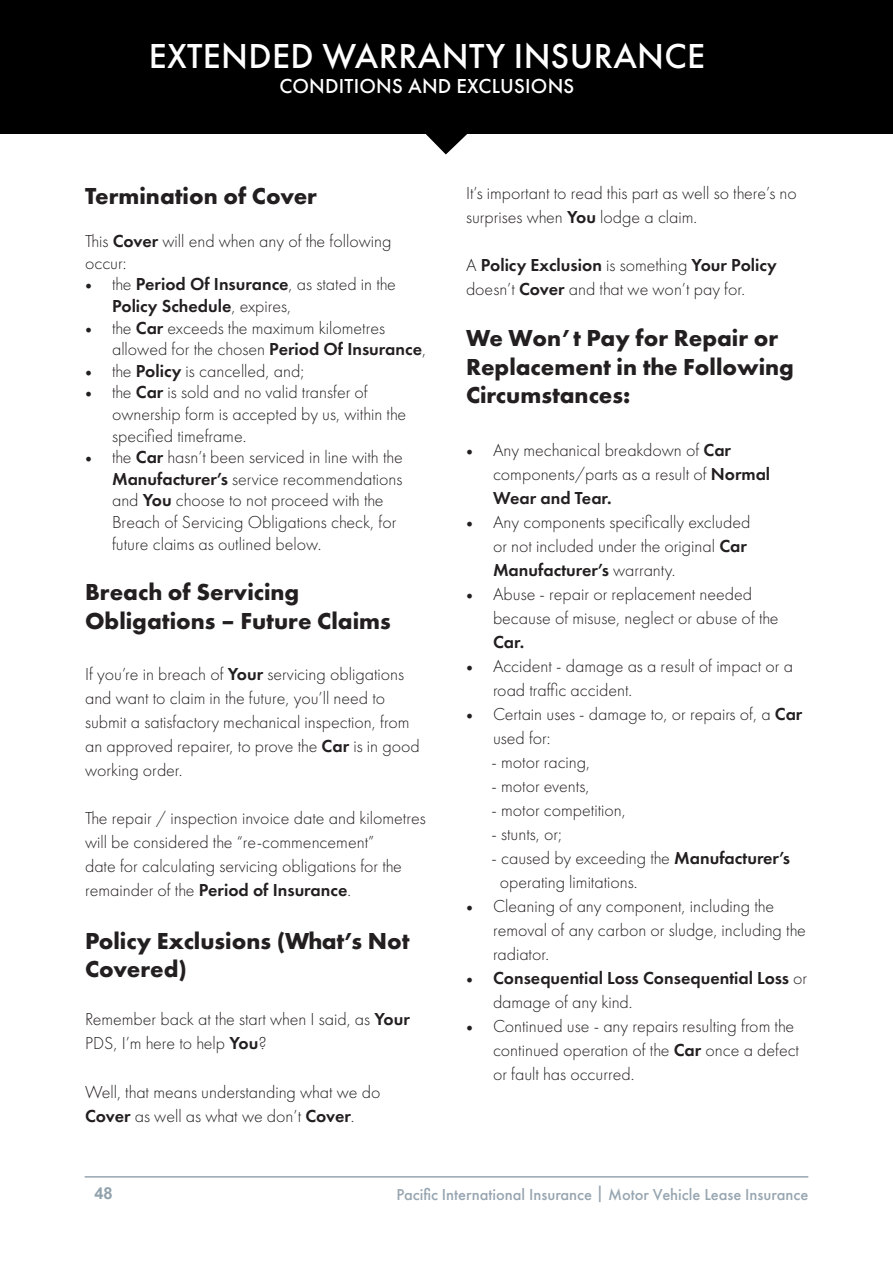
<style>
.page{position:relative;width:893px;height:1263px;background:#fff}
.page>*{position:absolute;margin:0;border:0;box-sizing:border-box;transform-origin:0 0}
.Chapter_Heading{font:500 36px "Futura PT";letter-spacing:.01em;color:#fff}
.t1{font:700 24px/28.8px "Futura PT";color:#231f20}
.Chapter_Heading-2{font:500 21px "Futura PT";letter-spacing:.01em;color:#fff}
.t2{font:300 18px/24px "Futura PT";color:#231f20}
.t3{font:600 18px/21.6px "Futura PT";color:#231f20}
.t4{font:500 16.5px "Futura PT";color:#98a6b1}
.t5{font:700 16.5px "Arial";color:#91a2ac}
.s1{font-weight:600}
.s2{font-family:"Minion Pro";font-weight:400}
.s3{font-weight:300}
</style>
<div class="page">
<hr style="left:85px;top:1176px;width:723px;height:1px;background:#97a5b0">
<div style="left:0;top:0;width:892px;height:133px;background:#000"></div>
<svg style="left:425px;top:133px;width:43px;height:21px"></svg>
<p class="Chapter_Heading" style="left:149px;top:34px;width:558px">EXTENDED WARRANTY INSURANCE</p>
<p class="Chapter_Heading-2" style="left:280px;top:73px;width:296px">CONDITIONS AND EXCLUSIONS</p>
<p class="t1" style="left:85px;top:181px;width:234px">Termination of Cover</p>
<p class="t2" style="left:85px;top:231px;width:308px;line-height:21.6px">This <span class="s1">Cover</span> will end when any of the following occur:</p>
<p class="t3" style="left:112px;top:273px;width:285px;text-indent:-27px"><span class="s2">•</span> <span class="s3">the</span> Period Of Insurance<span class="s3">, as stated in the<br></span>Policy Schedule<span class="s3">, expires,</span></p>
<p class="t2" style="left:112px;top:317px;width:316px;line-height:21.6px;text-indent:-27px"><span class="s2">•</span> the <span class="s1">Car</span> exceeds the maximum kilometres allowed for the chosen <span class="s1">Period Of Insurance</span>,</p>
<p class="t2" style="left:85px;top:359px;width:221px"><span class="s2">•</span> the <span class="s1">Policy</span> is cancelled, and;</p>
<p class="t2" style="left:112px;top:382px;width:296px;line-height:21.6px;text-indent:-27px"><span class="s2">•</span> the <span class="s1">Car</span> is sold and no valid transfer of ownership form is accepted by us, within the specified timeframe.</p>
<p class="t2" style="left:112px;top:447px;width:292px;line-height:21.6px;text-indent:-27px"><span class="s2">•</span> the <span class="s1">Car</span> hasn’t been serviced in line with the <span class="s1">Manufacturer’s</span> service recommendations and <span class="s1">You</span> choose to not proceed with the Breach of Servicing Obligations check, for future claims as outlined below.</p>
<p class="t1" style="left:85px;top:577px;width:307px">Breach of Servicing<br>Obligations – Future Claims</p>
<p class="t2" style="left:85px;top:662px;width:336px">If you’re in breach of <span class="s1">Your</span> servicing obligations and want to claim in the future, you’ll need to submit a satisfactory mechanical inspection, from an approved repairer, to prove the <span class="s1">Car</span> is in good working order.</p>
<p class="t2" style="left:85px;top:806px;width:342px">The repair / inspection invoice date and kilometres will be considered the “re-commencement”<br>date for calculating servicing obligations for the remainder of the <span class="s1">Period of Insurance</span>.</p>
<p class="t1" style="left:85px;top:926px;width:326px">Policy Exclusions (What’s Not<br>Covered)</p>
<p class="t2" style="left:85px;top:1008px;width:326px">Remember back at the start when I said, as <span class="s1">Your<br></span>PDS, I’m here to help <span class="s1">You</span>?</p>
<p class="t2" style="left:85px;top:1080px;width:297px">Well, that means understanding what we do<br><span class="s1">Cover</span> as well as what we don’t <span class="s1">Cover</span>.</p>
<p class="t2" style="left:466px;top:182px;width:332px">It’s important to read this part as well so there’s no surprises when <span class="s1">You</span> lodge a claim.</p>
<p class="t2" style="left:466px;top:254px;width:312px">A <span class="s1">Policy Exclusion</span> is something <span class="s1">Your Policy </span>doesn’t <span class="s1">Cover</span> and that we won’t pay for.</p>
<p class="t1" style="left:466px;top:323px;width:329px">We Won’t Pay for Repair or<br>Replacement in the Following<br>Circumstances:</p>
<p class="t2" style="left:493px;top:438px;width:279px;text-indent:-27px"><span class="s2">•</span> Any mechanical breakdown of <span class="s1">Car </span>components/parts as a result of <span class="s1">Normal<br>Wear and Tear.</span></p>
<p class="t2" style="left:493px;top:510px;width:259px;text-indent:-27px"><span class="s2">•</span> Any components specifically excluded or not included under the original <span class="s1">Car<br>Manufacturer’s</span> warranty.</p>
<p class="t2" style="left:493px;top:582px;width:287px;text-indent:-27px"><span class="s2">•</span> Abuse - repair or replacement needed because of misuse, neglect or abuse of the<br><span class="s1">Car.</span></p>
<p class="t2" style="left:493px;top:654px;width:302px;text-indent:-27px"><span class="s2">•</span> Accident - damage as a result of impact or a road traffic accident.</p>
<p class="t2" style="left:493px;top:702px;width:311px;text-indent:-27px"><span class="s2">•</span> Certain uses - damage to, or repairs of, a <span class="s1">Car </span>used for:</p>
<p class="t2" style="left:491px;top:750px;width:100px">- motor racing,</p>
<p class="t2" style="left:491px;top:774px;width:100px">- motor events,</p>
<p class="t2" style="left:491px;top:798px;width:136px">- motor competition,</p>
<p class="t2" style="left:491px;top:822px;width:72px">- stunts, or;</p>
<p class="t2" style="left:491px;top:846px;width:300px">- caused by exceeding the <span class="s1">Manufacturer’s</span></p>
<p class="t2" style="left:500px;top:870px;width:139px">operating limitations.</p>
<p class="t2" style="left:493px;top:894px;width:314px;text-indent:-27px"><span class="s2">•</span> Cleaning of any component, including the removal of any carbon or sludge, including the radiator.</p>
<p class="t3" style="left:493px;top:966px;width:316px;line-height:24px;text-indent:-27px"><span class="s2">•</span> Consequential Loss Consequential Loss <span class="s3">or damage of any kind.</span></p>
<p class="t2" style="left:493px;top:1014px;width:308px;text-indent:-27px"><span class="s2">•</span> Continued use - any repairs resulting from the continued operation of the <span class="s1">Car</span> once a defect or fault has occurred.</p>
<p class="t5" style="left:94px;top:1182px;width:20px">48</p>
<p class="t4" style="left:396px;top:1184px;width:413px">Pacific International Insurance | Motor Vehicle Lease Insurance</p>
</div>
